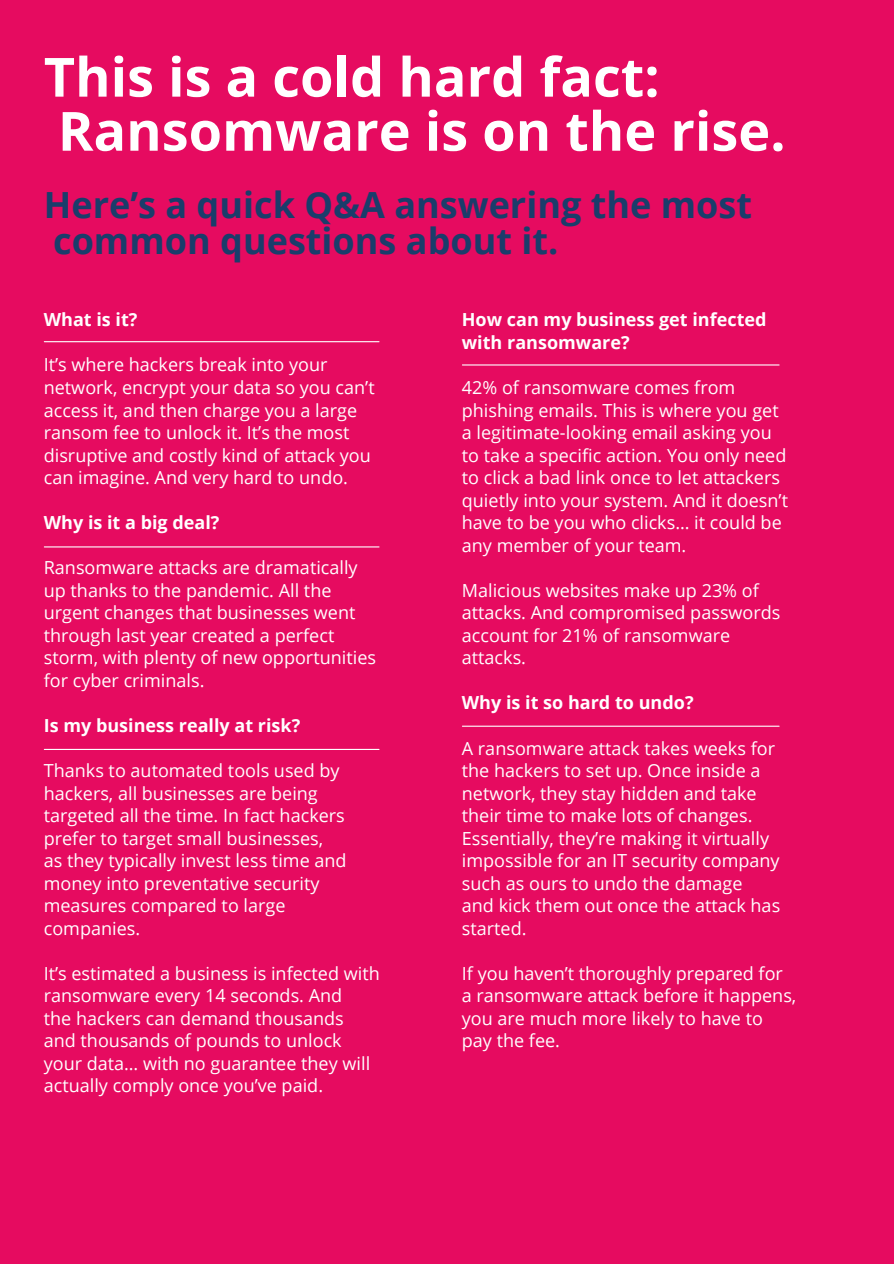
<style>
.page{position:relative;width:894px;height:1264px;background:#fff}
.page>*{position:absolute;margin:0;border:0;box-sizing:border-box;transform-origin:0 0}
.t1{font:700 54px/54px "Open Sans";color:#fff}
.t2{font:700 36px/36px "Open Sans";color:#1a3d6b}
.t3{font:18px/22.5px "Open Sans";color:#fff}
.t4{font:700 18px/22.5px "Open Sans";color:#fff}
</style>
<div class="page">
<div style="left:0;top:0;width:893px;height:1263px;background:#e60b60"></div>
<hr style="left:44px;top:341px;width:335px;height:1px;background:#fff">
<hr style="left:44px;top:546px;width:335px;height:1px;background:#fff">
<hr style="left:44px;top:749px;width:335px;height:1px;background:#fff">
<hr style="left:462px;top:364px;width:316px;height:1px;background:#fff">
<hr style="left:462px;top:725px;width:316px;height:1px;background:#fff">
<h1 class="t1" style="left:44px;top:49px;width:743px">This is a cold hard fact:<br>Ransomware is on the rise.</h1>
<h2 class="t2" style="left:44px;top:186px;width:709px">Here’s a quick Q&amp;A answering the most common questions about it.</h2>
<p class="t4" style="left:44px;top:308px;width:95px">What is it?</p>
<p class="t3" style="left:44px;top:353px;width:332px">It’s where hackers break into your network, encrypt your data so you can’t access it, and then charge you a large ransom fee to unlock it. It’s the most disruptive and costly kind of attack you can imagine. And very hard to undo.</p>
<p class="t4" style="left:44px;top:511px;width:177px">Why is it a big deal?</p>
<p class="t3" style="left:44px;top:556px;width:334px">Ransomware attacks are dramatically up thanks to the pandemic. All the urgent changes that businesses went through last year created a perfect storm, with plenty of new opportunities for cyber criminals.</p>
<p class="t4" style="left:44px;top:713px;width:258px">Is my business really at risk?</p>
<p class="t3" style="left:44px;top:758px;width:304px">Thanks to automated tools used by hackers, all businesses are being targeted all the time. In fact hackers prefer to target small businesses,<br>as they typically invest less time and money into preventative security measures compared to large companies.</p>
<p class="t3" style="left:44px;top:961px;width:337px">It’s estimated a business is infected with ransomware every 14 seconds. And<br>the hackers can demand thousands and thousands of pounds to unlock your data… with no guarantee they will actually comply once you’ve paid.</p>
<p class="t4" style="left:461px;top:308px;width:306px">How can my business get infected with ransomware?</p>
<p class="t3" style="left:461px;top:376px;width:327px">42% of ransomware comes from phishing emails. This is where you get a legitimate-looking email asking you to take a specific action. You only need to click a bad link once to let attackers quietly into your system. And it doesn’t have to be you who clicks… it could be any member of your team.</p>
<p class="t3" style="left:461px;top:578px;width:320px">Malicious websites make up 23% of attacks. And compromised passwords account for 21% of ransomware attacks.</p>
<p class="t4" style="left:461px;top:691px;width:233px">Why is it so hard to undo?</p>
<p class="t3" style="left:461px;top:736px;width:320px">A ransomware attack takes weeks for the hackers to set up. Once inside a network, they stay hidden and take their time to make lots of changes.<br>Essentially, they’re making it virtually impossible for an IT security company such as ours to undo the damage<br>and kick them out once the attack has started.</p>
<p class="t3" style="left:461px;top:961px;width:336px">If you haven’t thoroughly prepared for a ransomware attack before it happens, you are much more likely to have to pay the fee.</p>
</div>
